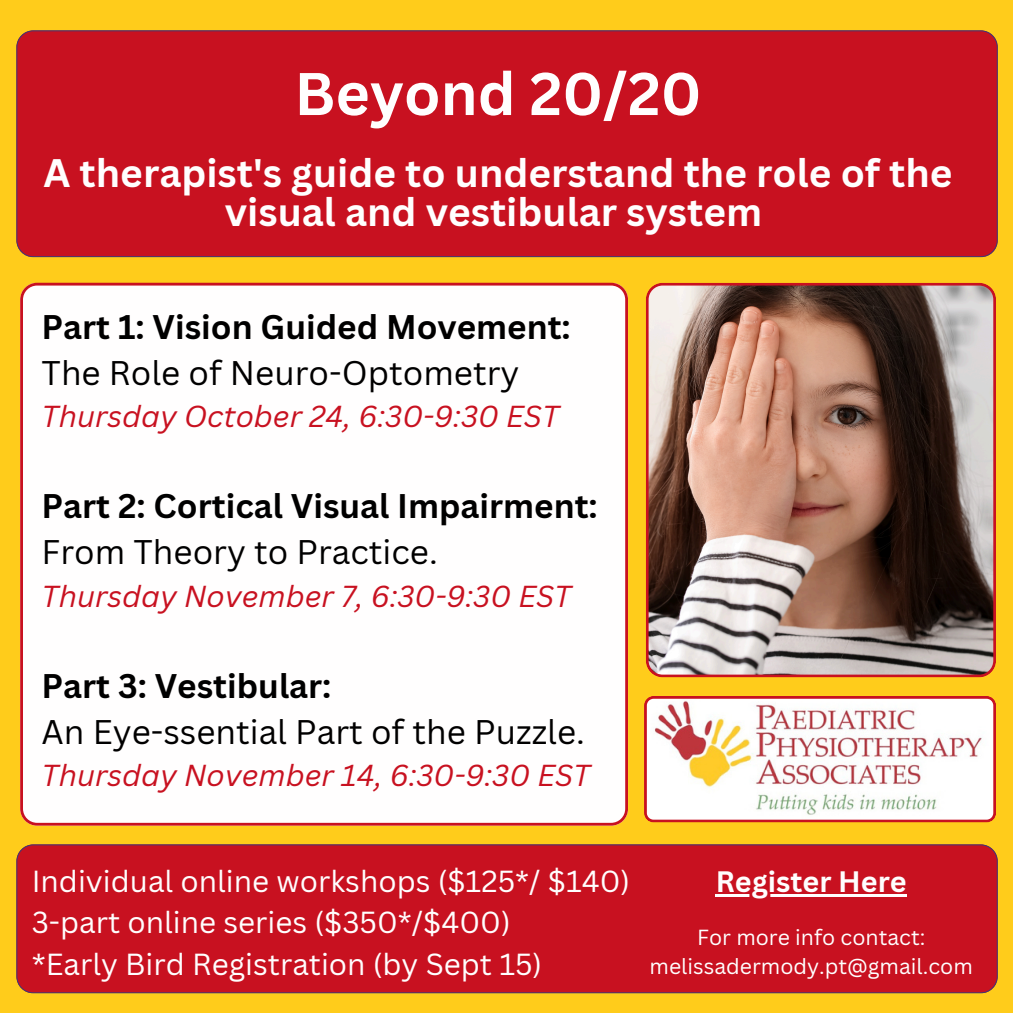
<style>
.page{position:relative;width:1013px;height:1013px;background:#fff}
.page>*{position:absolute;margin:0;border:0;box-sizing:border-box;transform-origin:0 0}
.t1{font:700 58.75px "Canva Sans";color:#fffefe}
.t2{font:700 38.75px/38.5px "Canva Sans";color:#fffefe;text-align:center}
.t3{font:700 33.25px/46px "Canva Sans";color:#000}
.t4{font:33.25px/46px "Canva Sans";color:#000}
.t5{font:29.62px/41.2px "Canva Sans";color:#fffefe}
.t6{font:italic 29.5px "Canva Sans";color:#c81120}
.t7{font:700 28.75px "Canva Sans";color:#fffefe}
.t8{font:21.25px "Canva Sans";color:#fff}
.s1{font-weight:400}
.s2{font-weight:700}
</style>
<div class="page">
<div style="left:0;top:0;width:1012px;height:1012px;background:#ffcc1b"></div>
<div style="left:16px;top:30px;width:981px;height:227px;background:#c81120"></div>
<img style="left:646px;top:283px;width:349px;height:394px">
<div style="left:20px;top:283px;width:608px;height:542px;background:#fffefe"></div>
<svg style="left:644px;top:696px;width:351px;height:126px;background:#f0dbd6"></svg>
<div style="left:16px;top:844px;width:981px;height:149px;background:#c81120"></div>
<hr style="left:715px;top:894px;width:191px;height:2px;background:#fffefe">
<h1 class="t1" style="left:294px;top:52px;width:408px">Beyond 20/20</h1>
<h2 class="t2" style="left:44px;top:153px;width:910px">A therapist's guide to understand the role of the visual and vestibular system</h2>
<h5 class="t3" style="left:42px;top:303px;width:530px">Part 1: Vision Guided Movement:<br><span class="s1">The Role of Neuro-Optometry</span></h5>
<h5 class="t6" style="left:42px;top:396px;width:519px">Thursday October 24, 6:30-9:30 EST</h5>
<h3 class="t3" style="left:42px;top:482px;width:557px">Part 2: Cortical Visual Impairment:<br><span class="s1">From Theory to Practice.</span></h3>
<h3 class="t6" style="left:42px;top:575px;width:531px">Thursday November 7, 6:30-9:30 EST</h3>
<h5 class="t4" style="left:42px;top:661px;width:545px"><span class="s2">Part 3: Vestibular:<br></span>An Eye-ssential Part of the Puzzle.</h5>
<h5 class="t6" style="left:42px;top:754px;width:550px">Thursday November 14, 6:30-9:30 EST</h5>
<h5 class="t5" style="left:32px;top:860px;width:600px">Individual online workshops ($125*/ $140)<br>3-part online series ($350*/$400)<br>*Early Bird Registration (by Sept 15)</h5>
<h4 class="t7" style="left:715px;top:861px;width:192px">Register Here</h4>
<p class="t8" style="left:697px;top:922px;width:230px">For more info contact:</p>
<p class="t8" style="left:649px;top:951px;width:325px">melissadermody.pt@gmail.com</p>
</div>
